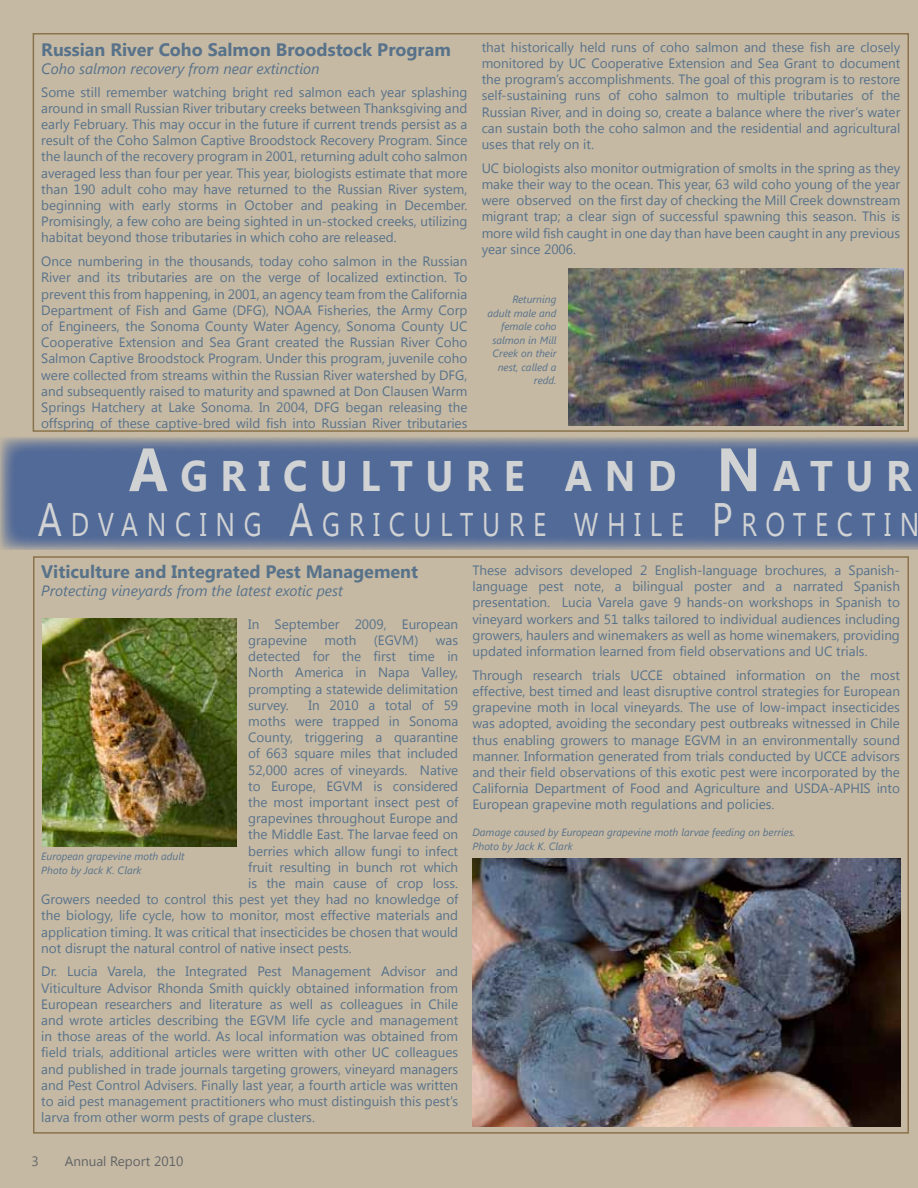
<style>
.page{position:relative;width:918px;height:1188px;background:#c5b9a4}
.page>*{position:absolute;margin:0;border:0;box-sizing:border-box;transform-origin:0 0}
.t1{font:700 42.75px "Segoe UI";letter-spacing:.32em;color:#d1d3d4;scale:.91 1}
.t2{font:32.85px "Segoe UI";letter-spacing:.33em;color:#d1d3d4;scale:.8 1}
.t3{font:700 18px "Segoe UI";color:#58728a}
.t4{font:italic 15px "Segoe UI";color:#58728a}
.t5{font:13.5px/16.2px "Segoe UI";color:#58728a;text-align:justify}
.t6{font:13.5px "Segoe UI";color:#636466}
.t7{font:italic 10.5px/13.5px "Segoe UI";color:#58728a}
.s1{font-size:61.05px}
.s2{font-size:46.8px}
</style>
<div class="page">
<div style="left:33px;top:33px;width:876px;height:399px;border:2px solid #8a724a"></div>
<svg style="left:0;top:437px;width:918px;height:113px;background:#5c7098"></svg>
<img style="left:568px;top:269px;width:335px;height:157px">
<img style="left:42px;top:618px;width:194px;height:228px">
<img style="left:472px;top:859px;width:428px;height:268px">
<h3 class="t3" style="left:41px;top:37px;width:411px">Russian River Coho Salmon Broodstock Program</h3>
<p class="t4" style="left:41px;top:59px;width:280px">Coho salmon recovery from near extinction</p>
<p class="t5" style="left:41px;top:83px;width:428px">Some still remember watching bright red salmon each year splashing around in small Russian River tributary creeks between Thanksgiving and early February. This may occur in the future if current trends persist as a result of the Coho Salmon Captive Broodstock Recovery Program. Since the launch of the recovery program in 2001, returning adult coho salmon averaged less than four per year. This year, biologists estimate that more than 190 adult coho may have returned to the Russian River system, beginning with early storms in October and peaking in December.<br>Promisingly, a few coho are being sighted in un-stocked creeks, utilizing habitat beyond those tributaries in which coho are released.</p>
<p class="t5" style="left:41px;top:253px;width:428px">Once numbering in the thousands, today coho salmon in the Russian River and its tributaries are on the verge of localized extinction. To prevent this from happening, in 2001, an agency team from the California Department of Fish and Game (DFG), NOAA Fisheries, the Army Corp of Engineers, the Sonoma County Water Agency, Sonoma County UC Cooperative Extension and Sea Grant created the Russian River Coho Salmon Captive Broodstock Program. Under this program, juvenile coho were collected from streams within the Russian River watershed by DFG, and subsequently raised to maturity and spawned at Don Clausen Warm Springs Hatchery at Lake Sonoma. In 2004, DFG began releasing the offspring of these captive-bred wild fish into Russian River tributaries</p>
<p class="t5" style="left:482px;top:38px;width:420px">that historically held runs of coho salmon and these fish are closely monitored by UC Cooperative Extension and Sea Grant to document the program’s accomplishments. The goal of this program is to restore self-sustaining runs of coho salmon to multiple tributaries of the Russian River, and in doing so, create a balance where the river’s water can sustain both the coho salmon and the residential and agricultural uses that rely on it.</p>
<p class="t5" style="left:482px;top:159px;width:420px">UC biologists also monitor outmigration of smolts in the spring as they make their way to the ocean. This year, 63 wild coho young of the year were observed on the first day of checking the Mill Creek downstream migrant trap; a clear sign of successful spawning this season. This is more wild fish caught in one day than have been caught in any previous year since 2006.</p>
<p class="t7" style="left:488px;top:292px;width:70px;text-align:right">Returning adult male and female coho salmon in Mill<br>Creek on their nest, called a redd.</p>
<h1 class="t1" style="left:129px;top:446px;width:861px"><span class="s1">A</span>GRICULTURE AND <span class="s1">N</span> ATUR</h1>
<h2 class="t2" style="left:38px;top:502px;width:1103px"><span class="s2">A</span>DVANCING <span class="s2">A</span>GRICULTURE WHILE <span class="s2">P</span>ROTECTIN</h2>
<h3 class="t3" style="left:41px;top:559px;width:378px">Viticulture and Integrated Pest Management</h3>
<p class="t4" style="left:41px;top:581px;width:303px">Protecting vineyards from the latest exotic pest</p>
<p class="t5" style="left:248px;top:615px;width:212px">In September 2009, European grapevine</p>
<p class="t5" style="left:325px;top:631px;width:33px">moth</p>
<p class="t5" style="left:374px;top:631px;width:46px">(EGVM)</p>
<p class="t5" style="left:248px;top:631px;width:211px;text-indent:188px">was detected for the first time in North America in Napa Valley, prompting a statewide delimitation survey.</p>
<p class="t5" style="left:309px;top:696px;width:151px">In 2010 a total of 59</p>
<p class="t5" style="left:248px;top:712px;width:212px">moths were trapped in Sonoma</p>
<p class="t5" style="left:248px;top:729px;width:212px">County, triggering a quarantine</p>
<p class="t5" style="left:248px;top:745px;width:212px">of 663 square miles that included</p>
<p class="t5" style="left:248px;top:761px;width:212px">52,000 acres of vineyards. Native</p>
<p class="t5" style="left:248px;top:777px;width:212px">to Europe, EGVM is considered</p>
<p class="t5" style="left:248px;top:793px;width:211px">the most important insect pest of</p>
<p class="t5" style="left:248px;top:810px;width:211px">grapevines throughout Europe and</p>
<p class="t5" style="left:248px;top:826px;width:212px">the Middle East. The larvae feed on</p>
<p class="t5" style="left:248px;top:842px;width:211px">berries which allow fungi to infect</p>
<p class="t5" style="left:248px;top:858px;width:211px">fruit resulting in bunch rot which</p>
<p class="t5" style="left:248px;top:874px;width:212px">is the main cause of crop loss.</p>
<p class="t5" style="left:41px;top:891px;width:418px">Growers needed to control this pest yet they had no knowledge of</p>
<p class="t5" style="left:41px;top:907px;width:418px">the biology, life cycle, how to monitor, most effective materials and</p>
<p class="t5" style="left:41px;top:923px;width:419px">application timing. It was critical that insecticides be chosen that would</p>
<p class="t5" style="left:41px;top:939px;width:312px">not disrupt the natural control of native insect pests.</p>
<p class="t5" style="left:41px;top:963px;width:419px">Dr. Lucia Varela, the Integrated Pest Management Advisor and Viticulture Advisor Rhonda Smith quickly obtained information from European researchers and literature as well as colleagues in Chile and wrote articles describing the EGVM life cycle and management in those areas of the world. As local information was obtained from field trials, additional articles were written with other UC colleagues and published in trade journals targeting growers, vineyard managers and Pest Control Advisers. Finally last year, a fourth article was written to aid pest management practitioners who must distinguish this pest’s larva from other worm pests of grape clusters.</p>
<p class="t7" style="left:41px;top:849px;width:145px">European grapevine moth adult<br>Photo by Jack K. Clark</p>
<p class="t6" style="left:32px;top:1152px;width:9px">3</p>
<p class="t6" style="left:65px;top:1152px;width:120px">Annual Report 2010</p>
<p class="t5" style="left:472px;top:562px;width:429px">These advisors developed 2 English-language brochures, a Spanish&shy;language pest note, a bilingual poster and a narrated Spanish presentation. Lucia Varela gave 9 hands-on workshops in Spanish to vineyard workers and 51 talks tailored to individual audiences including growers, haulers and winemakers as well as home winemakers, providing updated information learned from field observations and UC trials.</p>
<p class="t5" style="left:472px;top:666px;width:429px">Through research trials UCCE obtained information on the most effective, best timed and least disruptive control strategies for European grapevine moth in local vineyards. The use of low-impact insecticides was adopted, avoiding the secondary pest outbreaks witnessed in Chile thus enabling growers to manage EGVM in an environmentally sound manner. Information generated from trials conducted by UCCE advisors and their field observations of this exotic pest were incorporated by the California Department of Food and Agriculture and USDA-APHIS into European grapevine moth regulations and policies.</p>
<p class="t7" style="left:472px;top:825px;width:324px">Damage caused by European grapevine moth larvae feeding on berries.<br>Photo by Jack K. Clark</p>
</div>
